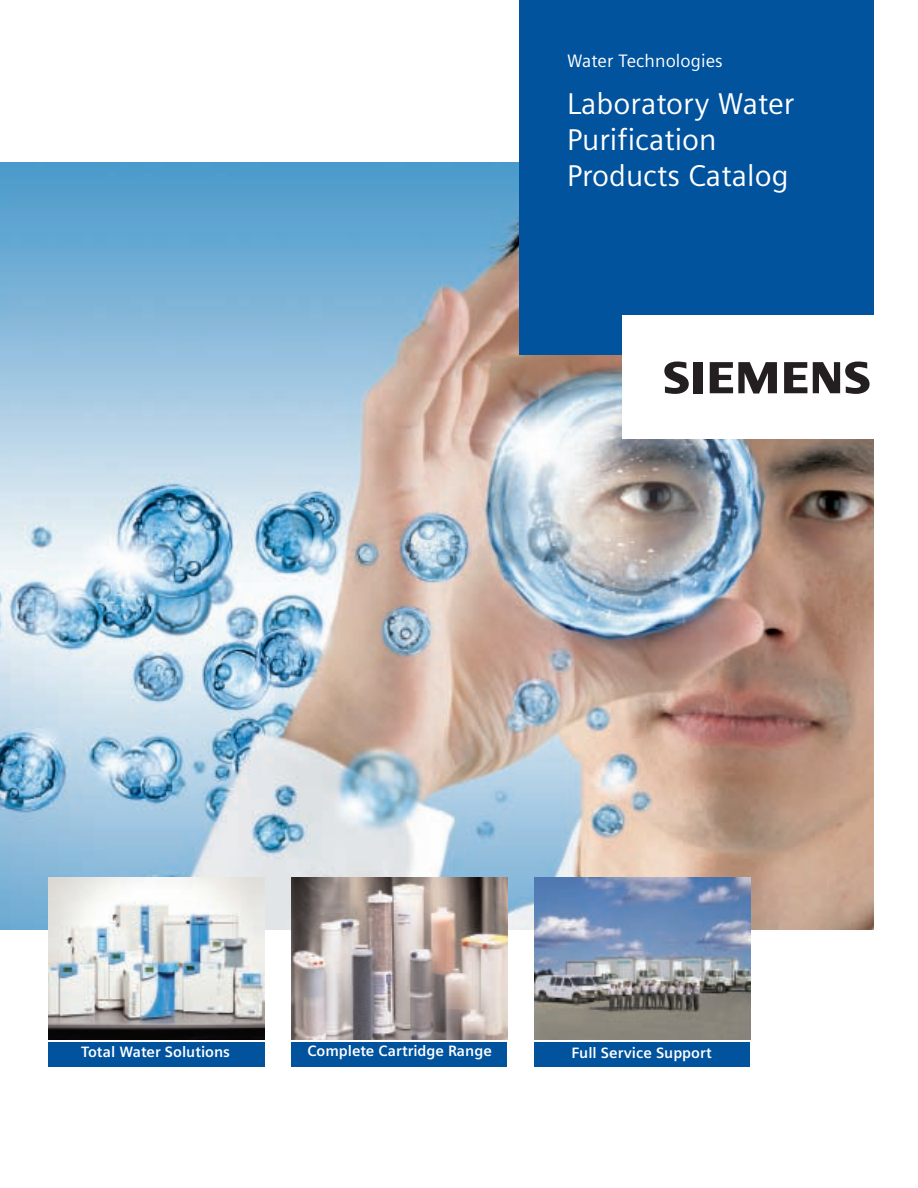
<style>
.page{position:relative;width:918px;height:1188px;background:#fff}
.page>*{position:absolute;margin:0;border:0;box-sizing:border-box;transform-origin:0 0}
.t1{font:30px/36px "Siemens Sans";color:#fff}
.t2{font:18px "Siemens Sans";letter-spacing:.005em;color:#fff}
.t3{font:700 15px "Siemens Sans";color:#fff}
</style>
<div class="page">
<img style="left:0;top:162px;width:874px;height:768px">
<div style="left:520px;top:0;width:357px;height:355px;background:#01539e"></div>
<div style="left:623px;top:315px;width:289px;height:124px;background:#fff"></div>
<svg style="left:664px;top:361px;width:34px;height:33px"></svg>
<div style="left:693px;top:362px;width:10px;height:31px;background:#231f20"></div>
<svg style="left:710px;top:361px;width:160px;height:33px"></svg>
<div style="left:875px;top:0;width:43px;height:1186px;background:#fff"></div>
<img style="left:48px;top:878px;width:216px;height:162px">
<img style="left:291px;top:878px;width:216px;height:162px">
<img style="left:534px;top:878px;width:216px;height:162px">
<div style="left:48px;top:1042px;width:216px;height:24px;background:#01539e"></div>
<div style="left:291px;top:1042px;width:216px;height:24px;background:#01539e"></div>
<div style="left:534px;top:1042px;width:216px;height:24px;background:#01539e"></div>
<p class="t2" style="left:567px;top:50px;width:157px">Water Technologies</p>
<h1 class="t1" style="left:567px;top:85px;width:229px">Laboratory Water<br>Purification<br>Products Catalog</h1>
<p class="t3" style="left:81px;top:1043px;width:150px">Total Water Solutions</p>
<p class="t3" style="left:307px;top:1042px;width:186px">Complete Cartridge Range</p>
<p class="t3" style="left:571px;top:1044px;width:142px">Full Service Support</p>
</div>
